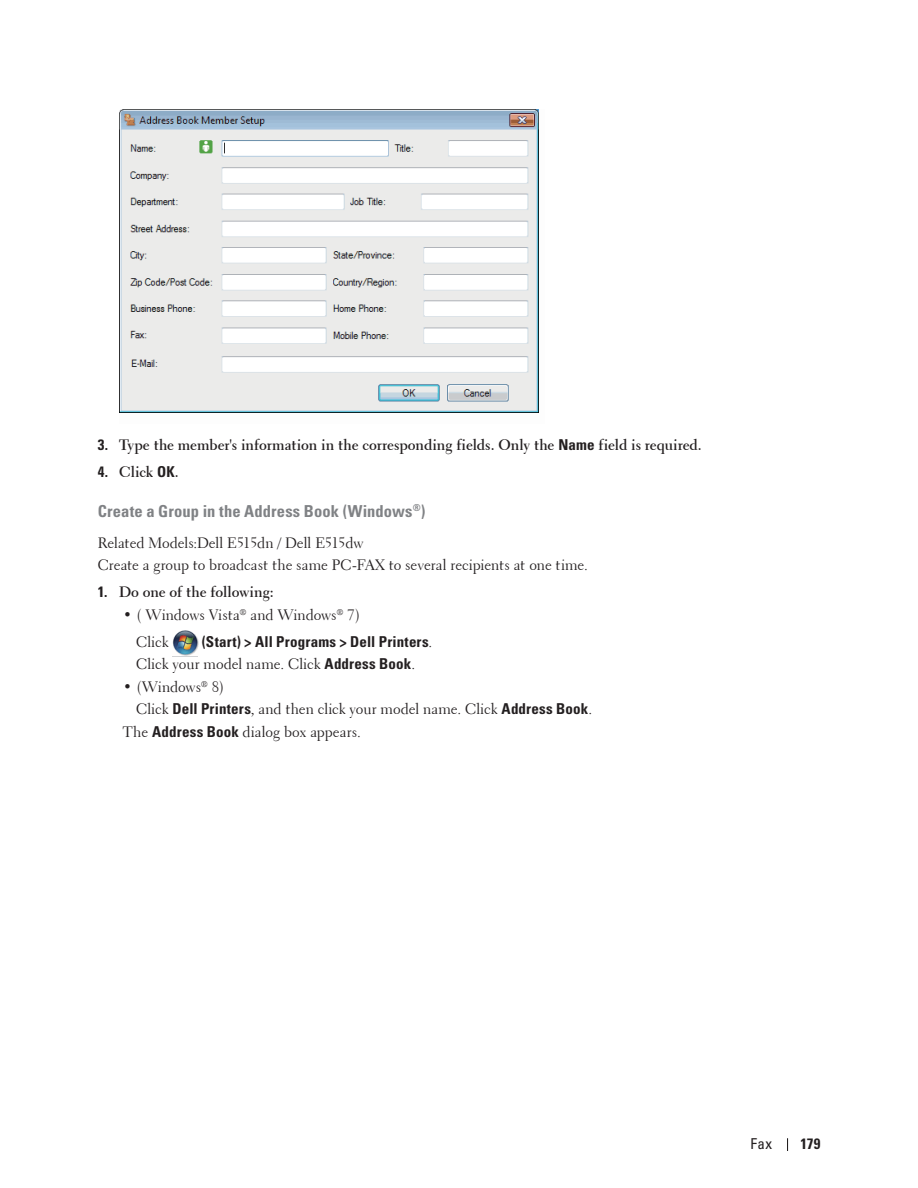
<style>
.page{position:relative;width:918px;height:1188px;background:#fff}
.page>*{position:absolute;margin:0;border:0;box-sizing:border-box;transform-origin:0 0}
.t1{font:700 condensed 16.5px "Univers";letter-spacing:.005em;color:#808285}
.t2{font:15px/22.5px "Transitional 521 BT Roman A";letter-spacing:-.01em;color:#231f20}
.t3{font:15px "Transitional 521 BT Bold A";letter-spacing:-.005em;color:#231f20}
.t4{font:700 condensed 15px "Univers";letter-spacing:.015em;color:#231f20}
.t5{font:condensed 15px "Univers";color:#231f20}
.s1{font-family:"Univers";font-weight:700;font-stretch:condensed}
.s2{font-family:"Transitional 521 BT Roman A";font-weight:400;font-stretch:normal}
</style>
<div class="page">
<svg style="left:787px;top:1138px;width:1px;height:13px"></svg>
<img style="left:119px;top:109px;width:420px;height:303px">
<img style="left:173px;top:631px;width:25px;height:25px">
<p class="t3" style="left:98px;top:436px;width:605px"><span class="s1">3.</span> Type the member's information in the corresponding fields. Only the <span class="s1">Name</span> field is required.</p>
<p class="t3" style="left:98px;top:463px;width:82px"><span class="s1">4.</span> Click <span class="s1">OK</span>.</p>
<p class="t1" style="left:98px;top:501px;width:329px">Create a Group in the Address Book (Windows<sup>®</sup>)</p>
<p class="t2" style="left:98px;top:532px;width:492px">Related Models:Dell E515dn / Dell E515dw<br>Create a group to broadcast the same PC-FAX to several recipients at one time.</p>
<p class="t3" style="left:98px;top:583px;width:178px"><span class="s1">1.</span> Do one of the following:</p>
<p class="t2" style="left:136px;top:601px;width:226px;line-height:27.2px;text-indent:-13px">• ( Windows Vista<sup>®</sup> and Windows<sup>®</sup> 7)<br>Click</p>
<p class="t4" style="left:202px;top:632px;width:232px">(Start) &gt; All Programs &gt; Dell Printers<span class="s2">.</span></p>
<p class="t2" style="left:136px;top:653px;width:281px">Click your model name. Click <span class="s1">Address Book</span>.</p>
<p class="t2" style="left:123px;top:676px;width:103px">• (Windows<sup>®</sup> 8)</p>
<p class="t2" style="left:136px;top:698px;width:458px">Click <span class="s1">Dell Printers</span>, and then click your model name. Click <span class="s1">Address Book</span>.</p>
<p class="t2" style="left:123px;top:721px;width:240px">The <span class="s1">Address Book</span> dialog box appears.</p>
<p class="t5" style="left:751px;top:1134px;width:23px">Fax</p>
<p class="t4" style="left:800px;top:1135px;width:22px">179</p>
</div>
